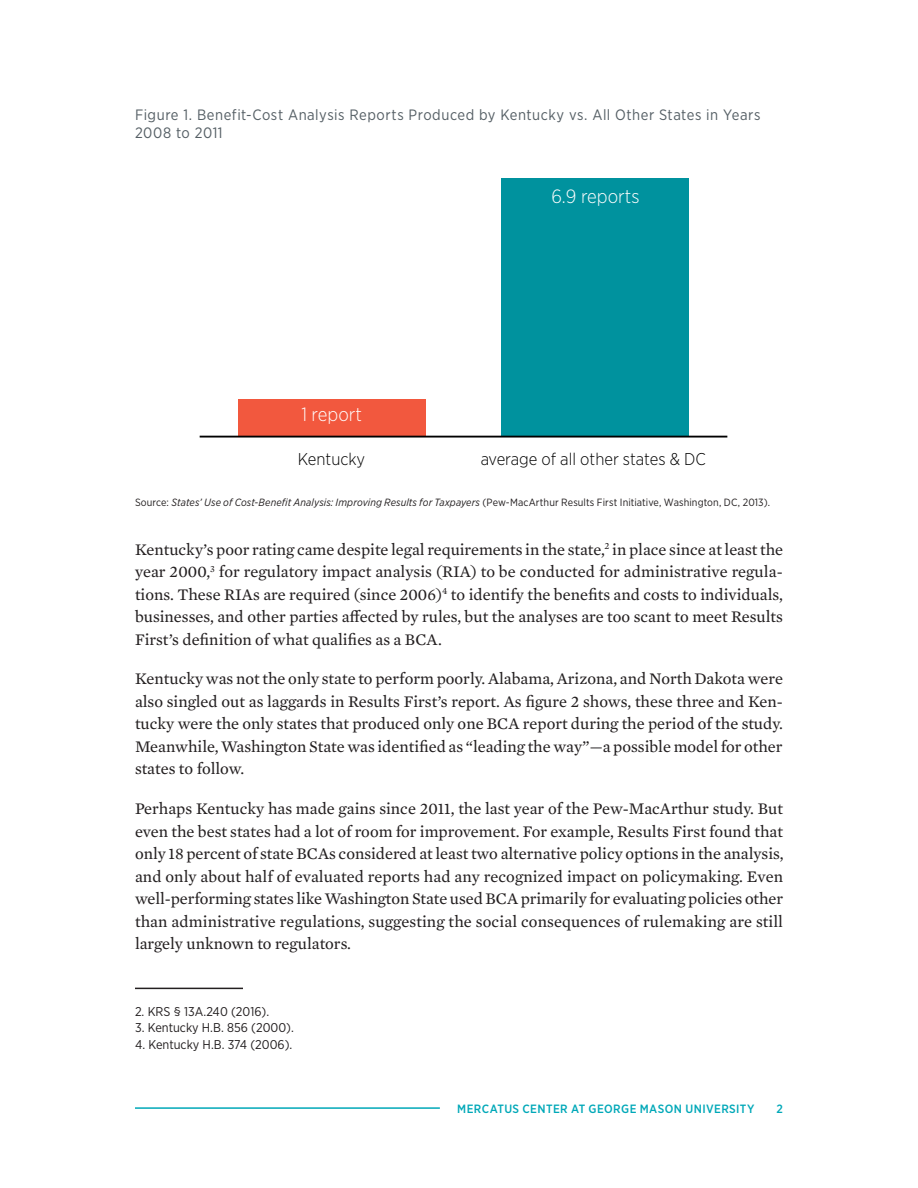
<style>
.page{position:relative;width:918px;height:1188px;background:#fff}
.page>*{position:absolute;margin:0;border:0;box-sizing:border-box;transform-origin:0 0}
.t1{font:300 19.2px "Gotham Narrow";color:#fff}
.t2{font:300 17.1px "Gotham Narrow";color:#000}
.t3{font:16.5px/22.5px "Mercury Text G2";color:#231f20;text-align:justify}
.t4{font:15px/18px "Gotham Narrow";letter-spacing:.035em;color:#555f65}
.t5{font:12.75px "Gotham Narrow";color:#231f20}
.t6{font:500 12px "Gotham Narrow";letter-spacing:.035em;color:#00a8b8}
.t7{font:10.5px "Gotham Narrow";letter-spacing:.005em;color:#231f20}
.s1{font-style:italic}
</style>
<div class="page">
<div style="left:238px;top:399px;width:187px;height:38px;background:#f2583e"></div>
<div style="left:502px;top:178px;width:187px;height:259px;background:#00929e"></div>
<hr style="left:200px;top:436px;width:527px;height:2px;background:#000">
<hr style="left:135px;top:988px;width:108px;height:1px;background:#231f20">
<hr style="left:135px;top:1107px;width:305px;height:2px;background:#00a8b8">
<p class="t4" style="left:135px;top:105px;width:627px">Figure 1. Benefit-Cost Analysis Reports Produced by Kentucky vs. All Other States in Years<br>2008 to 2011</p>
<p class="t1" style="left:301px;top:402px;width:62px">1 report</p>
<p class="t1" style="left:551px;top:185px;width:90px">6.9 reports</p>
<p class="t2" style="left:298px;top:448px;width:69px">Kentucky</p>
<p class="t2" style="left:481px;top:448px;width:226px">average of all other states &amp; DC</p>
<p class="t7" style="left:135px;top:495px;width:637px">Source: <span class="s1">States’ Use of Cost-Benefit Analysis: Improving Results for Taxpayers</span> (Pew-MacArthur Results First Initiative, Washington, DC, 2013).</p>
<p class="t3" style="left:135px;top:537px;width:650px">Kentucky’s poor rating came despite legal requirements in the state,<sup>2</sup> in place since at least the year 2000,<sup>3</sup> for regulatory impact analysis (RIA) to be conducted for administrative regula&shy;tions. These RIAs are required (since 2006)<sup>4</sup> to identify the benefits and costs to individuals, businesses, and other parties affected by rules, but the analyses are too scant to meet Results First’s definition of what qualifies as a BCA.</p>
<p class="t3" style="left:135px;top:667px;width:650px">Kentucky was not the only state to perform poorly. Alabama, Arizona, and North Dakota were also singled out as laggards in Results First’s report. As figure 2 shows, these three and Ken&shy;tucky were the only states that produced only one BCA report during the period of the study.<br>Meanwhile, Washington State was identified as “leading the way”—a possible model for other states to follow.</p>
<p class="t3" style="left:135px;top:797px;width:650px">Perhaps Kentucky has made gains since 2011, the last year of the Pew-MacArthur study. But even the best states had a lot of room for improvement. For example, Results First found that only 18 percent of state BCAs considered at least two alternative policy options in the analysis, and only about half of evaluated reports had any recognized impact on policymaking. Even well-performing states like Washington State used BCA primarily for evaluating policies other than administrative regulations, suggesting the social consequences of rulemaking are still largely unknown to regulators.</p>
<p class="t5" style="left:135px;top:1003px;width:136px">2. KRS § 13A.240 (2016).</p>
<p class="t5" style="left:135px;top:1020px;width:160px">3. Kentucky H.B. 856 (2000).</p>
<p class="t5" style="left:135px;top:1036px;width:159px">4. Kentucky H.B. 374 (2006).</p>
<p class="t6" style="left:457px;top:1101px;width:299px">MERCATUS CENTER AT GEORGE MASON UNIVERSITY</p>
<p class="t6" style="left:777px;top:1101px;width:8px">2</p>
</div>
